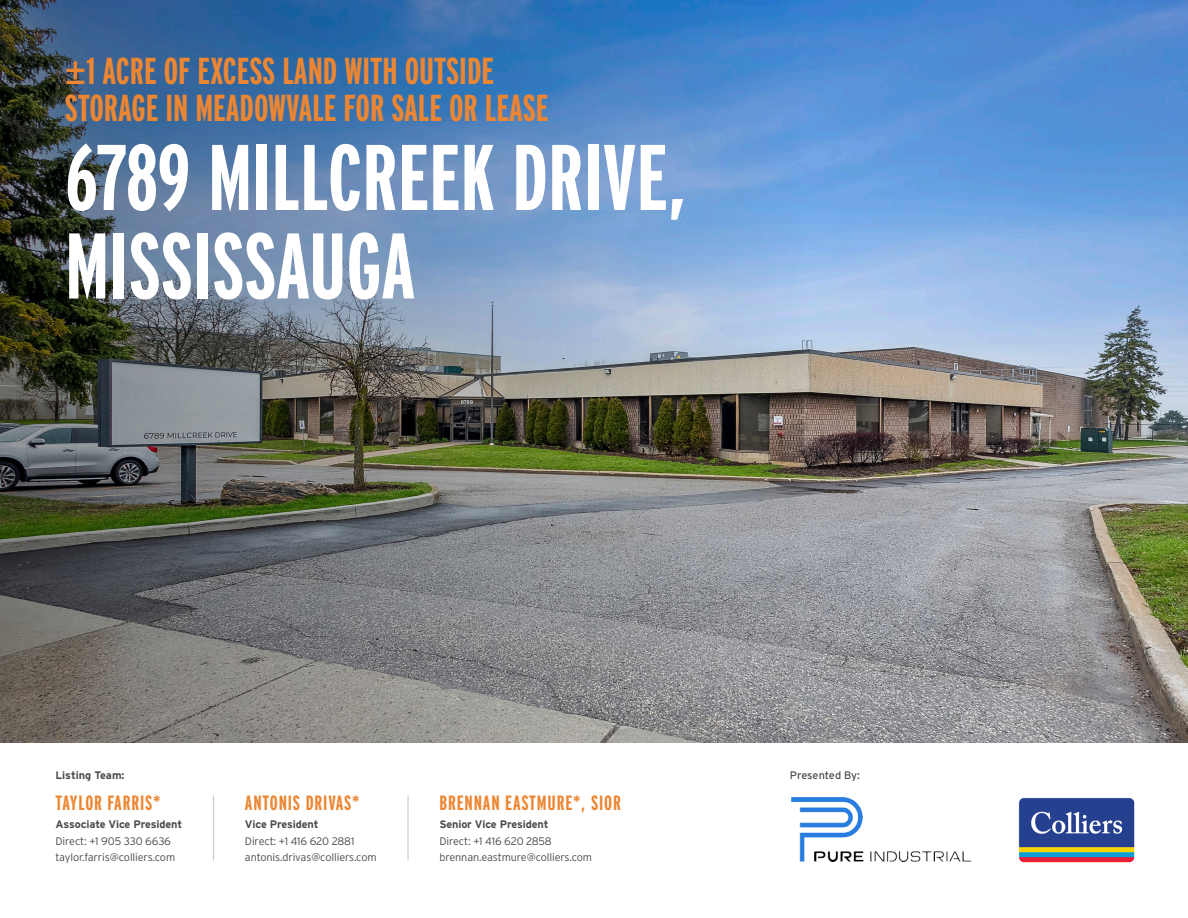
<style>
.page{position:relative;width:1188px;height:918px;background:#fff}
.page>*{position:absolute;margin:0;border:0;box-sizing:border-box;transform-origin:0 0}
.Page_header{font:700 93px/88.5px "Interstate Compressed";color:#fff}
.Page_header-2{font:700 37.5px/37.5px "Interstate Compressed";color:#ec8632}
.t1{font:700 20.7px "Interstate Compressed";letter-spacing:.04em;color:#ec8632}
.t2{font:300 10.95px "Interstate";letter-spacing:-.01em;color:#4a4a4d}
.Bullets_Upper_James{font:700 10.95px "Interstate";letter-spacing:-.01em;color:#4a4a4d}
.Bullets_Upper_James-2{font:10.95px "Interstate";letter-spacing:-.01em;color:#4a4a4d}
.s1{font-family:"Open Sans";font-weight:600}
</style>
<div class="page">
<img style="left:835px;top:0;width:353px;height:742px">
<img style="left:0;top:0;width:835px;height:742px">
<img style="left:791px;top:798px;width:179px;height:63px">
<img style="left:1018px;top:797px;width:117px;height:66px">
<hr style="left:213px;top:795px;width:1px;height:66px;background:#cccdd5">
<hr style="left:407px;top:795px;width:2px;height:66px;background:#cccdd5">
<p class="Page_header-2" style="left:65px;top:52px;width:485px"><span class="s1">±</span>1 ACRE OF EXCESS LAND WITH OUTSIDE<br>STORAGE IN MEADOWVALE FOR SALE OR LEASE</p>
<p class="Page_header" style="left:65px;top:133px;width:623px">6789 MILLCREEK DRIVE,<br>MISSISSAUGA</p>
<p class="Bullets_Upper_James" style="left:56px;top:769px;width:71px">Listing Team:</p>
<p class="Bullets_Upper_James-2" style="left:790px;top:769px;width:72px">Presented By:</p>
<p class="t1" style="left:56px;top:792px;width:107px">TAYLOR FARRIS*</p>
<p class="Bullets_Upper_James" style="left:56px;top:818px;width:128px">Associate Vice President</p>
<p class="t2" style="left:56px;top:835px;width:117px">Direct: +1 905 330 6636</p>
<p class="t2" style="left:56px;top:851px;width:121px">taylor.farris@colliers.com</p>
<p class="t1" style="left:245px;top:792px;width:116px">ANTONIS DRIVAS*</p>
<p class="Bullets_Upper_James" style="left:245px;top:818px;width:75px">Vice President</p>
<p class="t2" style="left:245px;top:835px;width:111px">Direct: +1 416 620 2881</p>
<p class="t2" style="left:245px;top:851px;width:133px">antonis.drivas@colliers.com</p>
<p class="t1" style="left:439px;top:792px;width:183px">BRENNAN EASTMURE*, SIOR</p>
<p class="Bullets_Upper_James" style="left:439px;top:818px;width:111px">Senior Vice President</p>
<p class="t2" style="left:439px;top:835px;width:114px">Direct: +1 416 620 2858</p>
<p class="t2" style="left:439px;top:851px;width:154px">brennan.eastmure@colliers.com</p>
</div>
